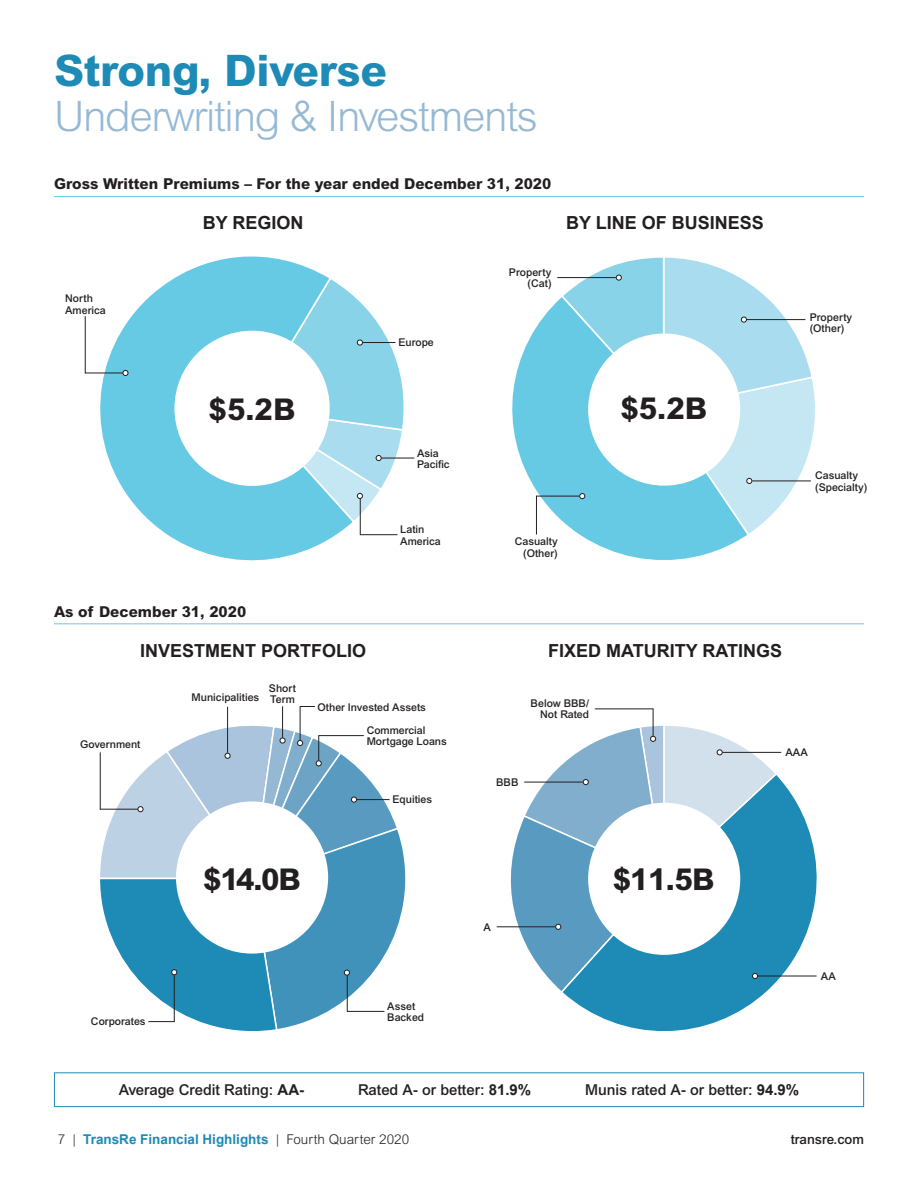
<style>
.page{position:relative;width:918px;height:1188px;background:#fff}
.page>*{position:absolute;margin:0;border:0;box-sizing:border-box;transform-origin:0 0}
.Page_Head{font:800 43.5px "Arial MT Std";letter-spacing:-.01em;color:#1e8ab6}
.Page_Head-2{font:300 42px "Arial MT Std";letter-spacing:-.03em;color:#95b9d5}
.subhead_caps_blue{font:800 30px "Arial MT Std";letter-spacing:-.02em;color:#231f20}
.subhead_caps_blue-2{font:700 18px "Arial";color:#231f20}
.text{font:800 15px "Arial MT Std";color:#231f20}
.text-2{font:500 15px "Arial MT Std";color:#231f20}
.t1{font:700 13.5px "Arial";color:#1e8ab6}
.t2{font:500 13.5px "Arial MT Std";color:#231f20}
.chart_callout{font:500 10.65px/11.4px "Arial MT Std";color:#231f20}
.s1{font-family:"Arial";font-weight:700}
.s2{font-family:"Arial MT Std";font-weight:300;color:#231f20}
</style>
<div class="page">
<svg style="left:512px;top:299px;width:232px;height:261px"></svg>
<svg style="left:84px;top:256px;width:266px;height:305px"></svg>
<svg style="left:565px;top:777px;width:252px;height:254px"></svg>
<div style="left:54px;top:1072px;width:810px;height:35px;border:1px solid #1e8ab6"></div>
<hr style="left:758px;top:976px;width:59px;height:1px;background:#231f20">
<hr style="left:723px;top:752px;width:58px;height:1px;background:#231f20">
<svg style="left:496px;top:709px;width:282px;height:285px"></svg>
<hr style="left:536px;top:496px;width:43px;height:1px;background:#231f20">
<svg style="left:560px;top:257px;width:255px;height:280px"></svg>
<hr style="left:557px;top:277px;width:59px;height:1px;background:#231f20">
<hr style="left:54px;top:623px;width:810px;height:1px;background:#66cae4">
<hr style="left:54px;top:196px;width:810px;height:1px;background:#66cae4">
<hr style="left:227px;top:707px;width:1px;height:46px;background:#231f20">
<hr style="left:282px;top:706px;width:1px;height:32px;background:#231f20">
<hr style="left:300px;top:706px;width:1px;height:34px;background:#231f20">
<svg style="left:300px;top:706px;width:15px;height:1px"></svg>
<svg style="left:99px;top:721px;width:307px;height:310px"></svg>
<hr style="left:319px;top:735px;width:45px;height:1px;background:#231f20">
<div style="left:174px;top:331px;width:156px;height:155px;background:#fff;border-radius:50%"></div>
<hr style="left:360px;top:534px;width:37px;height:1px;background:#231f20">
<hr style="left:360px;top:496px;width:1px;height:39px;background:#231f20">
<hr style="left:85px;top:373px;width:39px;height:1px;background:#231f20">
<hr style="left:85px;top:316px;width:1px;height:57px;background:#231f20">
<svg style="left:123px;top:370px;width:5px;height:6px"></svg>
<svg style="left:250px;top:276px;width:162px;height:248px"></svg>
<hr style="left:382px;top:458px;width:32px;height:1px;background:#231f20">
<hr style="left:536px;top:496px;width:1px;height:39px;background:#231f20">
<p class="Page_Head" style="left:54px;top:44px;width:335px">Strong, Diverse</p>
<p class="Page_Head-2" style="left:54px;top:92px;width:485px">Underwriting &amp; Investments</p>
<p class="text" style="left:54px;top:174px;width:499px">Gross Written Premiums – For the year ended December 31, 2020</p>
<p class="chart_callout" style="left:65px;top:293px;width:42px">North<br>America</p>
<p class="subhead_caps_blue-2" style="left:203px;top:211px;width:102px">BY REGION</p>
<p class="chart_callout" style="left:398px;top:337px;width:37px">Europe</p>
<p class="chart_callout" style="left:509px;top:266px;width:44px;text-align:right">Property (Cat)</p>
<p class="subhead_caps_blue-2" style="left:566px;top:211px;width:199px">BY LINE OF BUSINESS</p>
<p class="subhead_caps_blue" style="left:209px;top:392px;width:88px">$5.2B</p>
<p class="chart_callout" style="left:417px;top:447px;width:34px">Asia<br>Pacific</p>
<p class="subhead_caps_blue" style="left:620px;top:391px;width:88px">$5.2B</p>
<p class="text" style="left:54px;top:602px;width:194px">As of December 31, 2020</p>
<p class="chart_callout" style="left:400px;top:524px;width:42px">Latin<br>America</p>
<p class="chart_callout" style="left:515px;top:536px;width:44px;text-align:right">Casualty (Other)</p>
<p class="subhead_caps_blue-2" style="left:140px;top:639px;width:228px">INVESTMENT PORTFOLIO</p>
<p class="subhead_caps_blue-2" style="left:548px;top:639px;width:236px">FIXED MATURITY RATINGS</p>
<p class="chart_callout" style="left:810px;top:311px;width:44px">Property (Other)</p>
<p class="chart_callout" style="left:815px;top:470px;width:54px">Casualty (Specialty)</p>
<p class="chart_callout" style="left:80px;top:739px;width:62px">Government</p>
<p class="chart_callout" style="left:192px;top:692px;width:69px">Municipalities</p>
<p class="chart_callout" style="left:269px;top:682px;width:29px">Short<br>Term</p>
<p class="chart_callout" style="left:318px;top:701px;width:110px">Other Invested Assets</p>
<p class="chart_callout" style="left:367px;top:724px;width:82px">Commercial<br>Mortgage Loans</p>
<p class="chart_callout" style="left:392px;top:794px;width:41px">Equities</p>
<p class="chart_callout" style="left:531px;top:697px;width:60px;text-align:right">Below BBB/<br>Not Rated</p>
<p class="chart_callout" style="left:496px;top:776px;width:24px">BBB</p>
<p class="chart_callout" style="left:786px;top:747px;width:24px">AAA</p>
<p class="chart_callout" style="left:91px;top:1016px;width:56px">Corporates</p>
<p class="subhead_caps_blue" style="left:203px;top:861px;width:99px">$14.0B</p>
<p class="chart_callout" style="left:387px;top:1000px;width:38px">Asset<br>Backed</p>
<p class="chart_callout" style="left:484px;top:921px;width:9px">A</p>
<p class="subhead_caps_blue" style="left:613px;top:861px;width:103px">$11.5B</p>
<p class="chart_callout" style="left:821px;top:970px;width:16px">AA</p>
<p class="text-2" style="left:119px;top:1081px;width:187px">Average Credit Rating: <span class="s1">AA-</span></p>
<p class="text-2" style="left:358px;top:1081px;width:175px">Rated A- or better: <span class="s1">81.9%</span></p>
<p class="text-2" style="left:585px;top:1081px;width:216px">Munis rated A- or better: <span class="s1">94.9%</span></p>
<p class="t1" style="left:58px;top:1130px;width:353px"><span class="s2">7 |</span> TransRe Financial Highlights <span class="s2">| Fourth Quarter 2020</span></p>
<p class="t2" style="left:791px;top:1131px;width:75px">transre.com</p>
</div>
